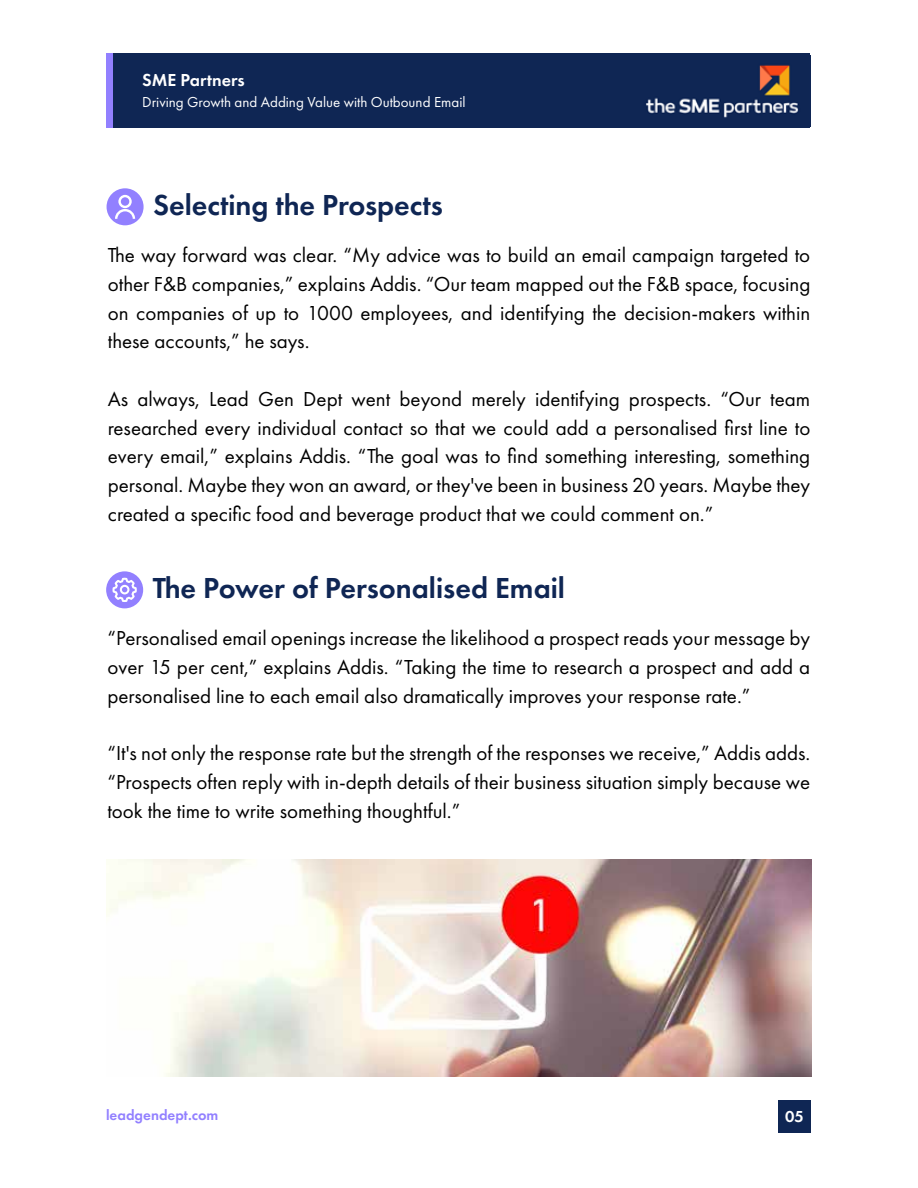
<style>
.page{position:relative;width:918px;height:1188px;background:#fff}
.page>*{position:absolute;margin:0;border:0;box-sizing:border-box;transform-origin:0 0}
.t1{font:600 30px "Futura PT";color:#0f2654}
.t2{font:21px/28.8px "Futura PT";color:#000;text-align:justify}
.t3{font:600 18px "Futura PT";color:#fff}
.t4{font:600 16.5px "Futura PT";color:#fff}
.t5{font:15px "Futura PT";color:#fff}
.t6{font:600 15px "Futura PT";color:#9280ff}
</style>
<div class="page">
<div style="left:107px;top:54px;width:703px;height:74px;background:#0f2654"></div>
<img style="left:646px;top:65px;width:153px;height:53px">
<div style="left:107px;top:54px;width:6px;height:74px;background:#9280ff"></div>
<img style="left:106px;top:860px;width:706px;height:217px">
<div style="left:778px;top:1101px;width:32px;height:32px;background:#0f2654"></div>
<div style="left:107px;top:188px;width:37px;height:37px;background:#9280ff;border-radius:50%"></div>
<svg style="left:115px;top:195px;width:20px;height:24px"></svg>
<div style="left:106px;top:571px;width:37px;height:37px;background:#9280ff;border-radius:50%"></div>
<svg style="left:113px;top:578px;width:24px;height:24px"></svg>
<p class="t3" style="left:142px;top:69px;width:104px">SME Partners</p>
<p class="t5" style="left:142px;top:93px;width:325px">Driving Growth and Adding Value with Outbound Email</p>
<h1 class="t1" style="left:153px;top:186px;width:291px">Selecting the Prospects</h1>
<p class="t2" style="left:108px;top:240px;width:704px">The way forward was clear. “My advice was to build an email campaign targeted to other F&amp;B companies,” explains Addis. “Our team mapped out the F&amp;B space, focusing on companies of up to 1000 employees, and identifying the decision-makers within these accounts,” he says.</p>
<p class="t2" style="left:108px;top:384px;width:704px">As always, Lead Gen Dept went beyond merely identifying prospects. “Our team researched every individual contact so that we could add a personalised first line to every email,” explains Addis. “The goal was to find something interesting, something personal. Maybe they won an award, or they've been in business 20 years. Maybe they created a specific food and beverage product that we could comment on.”</p>
<h1 class="t1" style="left:153px;top:569px;width:414px">The Power of Personalised Email</h1>
<p class="t2" style="left:107px;top:624px;width:704px">“Personalised email openings increase the likelihood a prospect reads your message by over 15 per cent,” explains Addis. “Taking the time to research a prospect and add a personalised line to each email also dramatically improves your response rate.”</p>
<p class="t2" style="left:107px;top:739px;width:704px">“It's not only the response rate but the strength of the responses we receive,” Addis adds. “Prospects often reply with in-depth details of their business situation simply because we took the time to write something thoughtful.”</p>
<p class="t6" style="left:106px;top:1106px;width:114px">leadgendept.com</p>
<p class="t4" style="left:785px;top:1106px;width:20px">05</p>
</div>
